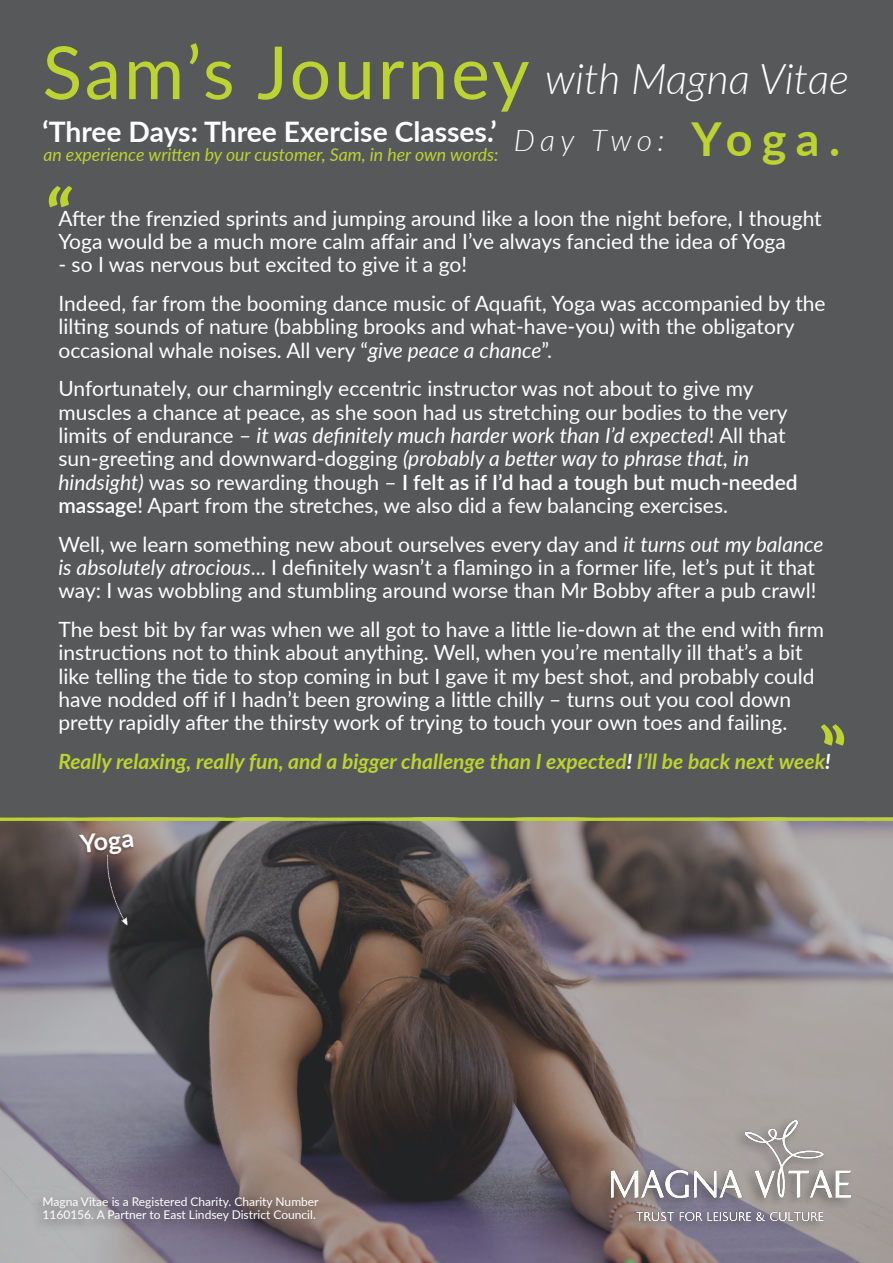
<style>
.page{position:relative;width:893px;height:1263px;background:#57585a}
.page>*{position:absolute;margin:0;border:0;box-sizing:border-box;transform-origin:0 0}
.t1{font:italic 700 74.7px "Lato";color:#bcd331}
.t2{font:73.2px "Lato";letter-spacing:.04em;color:#bcd331}
.t3{font:italic 300 42.45px "Lato";color:#fff}
.t4{font:italic 300 30px "Lato";letter-spacing:.175em;color:#fff}
.t5{font:700 28.2px "Lato";color:#fff}
.t6{font:700 25.2px "Lato";color:#fff}
.t7{font:21px/23.4px "Lato";color:#fff}
.t8{font:italic 700 21px "Lato";color:#bcd331}
.t9{font:italic 17.7px "Lato";color:#bcd331}
.t10{font:12px "Lato";color:#fff}
.s1{font-weight:700;font-style:normal;font-size:46.8px;color:#bcd331}
.s2{font-style:italic}
.s3{font-weight:600}
.s4{color:#fff}
</style>
<div class="page">
<img style="left:0;top:821px;width:893px;height:442px">
<svg style="left:0;top:817px;width:893px;height:4px;fill:#bbd131"></svg>
<div style="left:598px;top:1116px;width:256px;height:117px;background:#231f20;opacity:.5"></div>
<img style="left:612px;top:1120px;width:238px;height:100px">
<div style="left:30px;top:1193px;width:292px;height:41px;background:#231f20;opacity:.5"></div>
<div style="left:75px;top:830px;width:61px;height:27px;background:#231f20;opacity:.5"></div>
<div style="left:102px;top:852px;width:28px;height:76px;background:#231f20;opacity:.5"></div>
<img style="left:81px;top:848px;width:78px;height:78px">
<p class="t2" style="left:43px;top:20px;width:488px">Sam’s Journey</p>
<p class="t3" style="left:545px;top:50px;width:305px">with Magna Vitae</p>
<p class="t5" style="left:43px;top:111px;width:456px">‘Three Days: Three Exercise Classes.’</p>
<p class="t9" style="left:43px;top:142px;width:457px">an experience written by our customer, Sam, in her own words:</p>
<p class="t1" style="left:43px;top:162px;width:29px">“</p>
<p class="t4" style="left:514px;top:119px;width:328px">Day Two: <span class="s1">Yoga.</span></p>
<p class="t7" style="left:58px;top:205px;width:765px">After the frenzied sprints and jumping around like a loon the night before, I thought<br>Yoga would be a much more calm affair and I’ve always fancied the idea of Yoga</p>
<p class="t7" style="left:58px;top:252px;width:410px">- so I was nervous but excited to give it a go!</p>
<p class="t7" style="left:58px;top:291px;width:769px">Indeed, far from the booming dance music of Aquafit, Yoga was accompanied by the lilting sounds of nature (babbling brooks and what-have-you) with the obligatory occasional whale noises. All very “<span class="s2">give peace a chance</span>”.</p>
<p class="t7" style="left:58px;top:376px;width:741px">Unfortunately, our charmingly eccentric instructor was not about to give my muscles a chance at peace, as she soon had us stretching our bodies to the very limits of endurance – <span class="s2">it was definitely much harder work than I’d expected</span>! All that sun-greeting and downward-dogging <span class="s2">(probably a better way to phrase that, in hindsight)</span> was so rewarding though – <span class="s3">I felt as if I’d had a tough but much-needed massage</span>! Apart from the stretches, we also did a few balancing exercises.</p>
<p class="t7" style="left:58px;top:531px;width:767px">Well, we learn something new about ourselves every day and <span class="s2">it turns out my balance is absolutely atrocious</span>... I definitely wasn’t a flamingo in a former life, let’s put it that way: I was wobbling and stumbling around worse than Mr Bobby after a pub crawl!</p>
<p class="t7" style="left:58px;top:616px;width:767px">The best bit by far was when we all got to have a little lie-down at the end with firm instructions not to think about anything. Well, when you’re mentally ill that’s a bit like telling the tide to stop coming in but I gave it my best shot, and probably could have nodded off if I hadn’t been growing a little chilly – turns out you cool down pretty rapidly after the thirsty work of trying to touch your own toes and failing.</p>
<p class="t8" style="left:58px;top:746px;width:774px">Really relaxing, really fun, and a bigger challenge than I expected<span class="s4">!</span> I’ll be back next week<span class="s4">!</span></p>
<p class="t6" style="left:78px;top:825px;width:56px;rotate:-6deg">Yoga</p>
<p class="t10" style="left:43px;top:1193px;width:278px">Magna Vitae is a Registered Charity. Charity Number</p>
<p class="t10" style="left:43px;top:1206px;width:275px">1160156. A Partner to East Lindsey District Council.</p>
</div>
